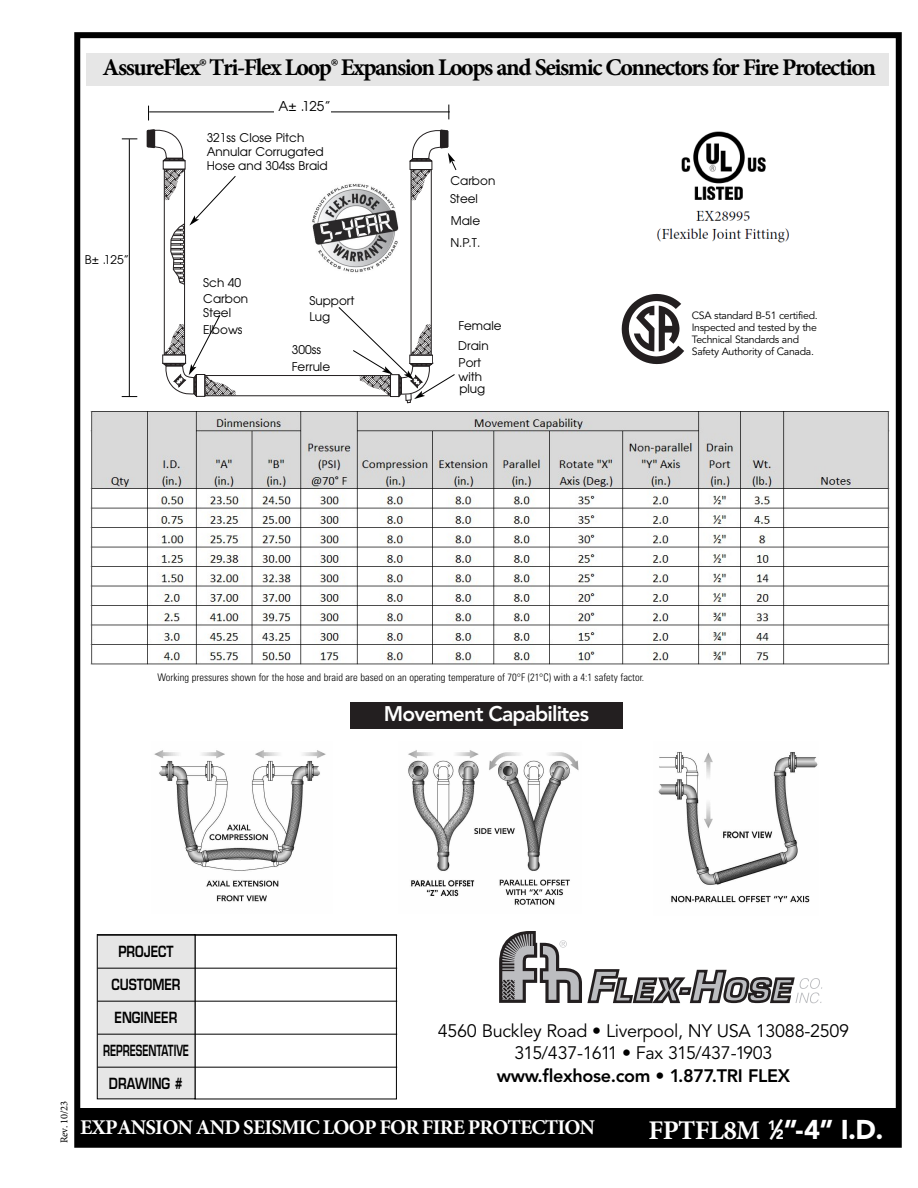
<style>
.page{position:relative;width:918px;height:1188px;background:#fff}
.page>*{position:absolute;margin:0;border:0;box-sizing:border-box;transform-origin:0 0}
.t1{font:900 27px "Avenir";color:#fff}
.t2{font:700 24px "Minion Pro";letter-spacing:-.06em;color:#000}
.t3{font:700 21px "Minion Pro";letter-spacing:-.04em;color:#fff}
.t4{font:800 21px "Avenir";letter-spacing:-.04em;color:#fff}
.t5{font:18px/22.5px "Avenir";letter-spacing:-.015em;color:#000;text-align:center}
.t6{font:800 18px "Avenir";letter-spacing:-.02em;color:#000}
.t7{font:600 15px "Eurostile";color:#000;scale:.8 1}
.t8{font:600 15px "Eurostile";color:#000;scale:.65 1}
.t9{font:13.5px "Avant Garde";color:#000}
.t10{font:12px/16.5px "Avant Garde";color:#000}
.t11{font:300 condensed 10.5px "Univers";color:#000}
.t12{font:10.5px/12px "Avenir";letter-spacing:-.03em;color:#000}
.t13{font:10.5px "Minion Pro";letter-spacing:-.03em;color:#000}
.s1{font-family:"Minion Pro";font-weight:700}
.s2{font-size:13.5px}
</style>
<div class="page">
<div style="left:74px;top:32px;width:828px;height:1116px;border:6px solid #000"></div>
<div style="left:75px;top:1108px;width:826px;height:36px;background:#000"></div>
<img style="left:166px;top:171px;width:17px;height:29px">
<div style="left:205px;top:375px;width:186px;height:21px;border:1px solid #231f20"></div>
<div style="left:164px;top:169px;width:21px;height:186px;border:1px solid #231f20"></div>
<div style="left:411px;top:169px;width:21px;height:186px;border:1px solid #231f20"></div>
<img style="left:221px;top:376px;width:15px;height:20px">
<img style="left:411px;top:171px;width:20px;height:29px">
<svg style="left:147px;top:129px;width:39px;height:32px"></svg>
<svg style="left:122px;top:139px;width:15px;height:1px"></svg>
<svg style="left:122px;top:396px;width:15px;height:1px"></svg>
<hr style="left:129px;top:139px;width:1px;height:258px;background:#000">
<svg style="left:148px;top:106px;width:1px;height:14px"></svg>
<svg style="left:449px;top:105px;width:1px;height:14px"></svg>
<hr style="left:149px;top:112px;width:301px;height:1px;background:#000">
<div style="left:275px;top:104px;width:56px;height:16px;background:#fff"></div>
<svg style="left:170px;top:175px;width:66px;height:110px"></svg>
<svg style="left:162px;top:315px;width:59px;height:82px"></svg>
<svg style="left:338px;top:307px;width:117px;height:96px"></svg>
<svg style="left:409px;top:129px;width:48px;height:42px"></svg>
<div style="left:195px;top:934px;width:202px;height:165px;border:1px solid #000"></div>
<div style="left:98px;top:935px;width:97px;height:163px;background:#e6e6e6"></div>
<div style="left:97px;top:934px;width:98px;height:165px;border:1px solid #000"></div>
<hr style="left:98px;top:935px;width:299px;height:1px;background:#000">
<hr style="left:98px;top:968px;width:299px;height:1px;background:#000">
<hr style="left:98px;top:1001px;width:299px;height:1px;background:#000">
<hr style="left:98px;top:1034px;width:299px;height:1px;background:#000">
<hr style="left:98px;top:1067px;width:299px;height:1px;background:#000">
<div style="left:86px;top:53px;width:803px;height:33px;background:#e6e6e6"></div>
<svg style="left:499px;top:931px;width:323px;height:72px"></svg>
<div style="left:350px;top:702px;width:273px;height:27px;background:#231f20"></div>
<img style="left:658px;top:752px;width:160px;height:151px">
<svg style="left:622px;top:294px;width:62px;height:70px"></svg>
<img style="left:154px;top:750px;width:172px;height:152px">
<img style="left:656px;top:131px;width:133px;height:112px">
<img style="left:408px;top:750px;width:171px;height:155px">
<img style="left:312px;top:183px;width:87px;height:90px">
<img style="left:91px;top:411px;width:798px;height:253px">
<h2 class="t2" style="left:102px;top:50px;width:775px">AssureFlex® Tri-Flex Loop® Expansion Loops and Seismic Connectors for Fire Protection</h2>
<p class="t10" style="left:85px;top:252px;width:46px">B± .125”</p>
<p class="t9" style="left:278px;top:98px;width:54px">A± .125”</p>
<p class="t10" style="left:207px;top:131px;width:123px;line-height:13.8px">321ss Close Pitch<br>Annular Corrugated<br>Hose and 304ss Braid</p>
<p class="t10" style="left:203px;top:274px;width:46px">Sch 40<br>Carbon</p>
<p class="t10" style="left:203px;top:305px;width:41px">Steel<br>Elbows</p>
<p class="t10" style="left:309px;top:292px;width:47px">Support<br>Lug</p>
<p class="t10" style="left:292px;top:342px;width:40px">300ss<br>Ferrule</p>
<p class="t10" style="left:450px;top:171px;width:47px;line-height:18.6px">Carbon<br>Steel</p>
<p class="t10" style="left:450px;top:210px;width:31px;line-height:22.4px">Male<br>N.P.T.</p>
<p class="t10" style="left:458px;top:315px;width:45px;line-height:20.5px">Female<br>Drain</p>
<p class="t10" style="left:458px;top:355px;width:25px;line-height:14.4px">Port with</p>
<p class="t10" style="left:459px;top:381px;width:27px">plug</p>
<p class="t12" style="left:692px;top:310px;width:127px">CSA standard B-51 certified.<br>Inspected and tested by the<br>Technical Standards and<br>Safety Authority of Canada.</p>
<p class="t11" style="left:157px;top:674px;width:488px">Working pressures shown for the hose and braid are based on an operating temperature of 70°F (21°C) with a 4:1 safety factor.</p>
<h3 class="t4" style="left:384px;top:705px;width:207px">Movement Capabilites</h3>
<p class="t13" style="left:57px;top:1143px;width:43px;rotate:-90deg">Rev. 10/23</p>
<p class="t7" style="left:118px;top:946px;width:71px">PROJECT</p>
<p class="t7" style="left:111px;top:979px;width:88px">CUSTOMER</p>
<p class="t7" style="left:115px;top:1012px;width:80px">ENGINEER</p>
<p class="t8" style="left:103px;top:1045px;width:134px">REPRESENTATIVE</p>
<p class="t7" style="left:109px;top:1078px;width:94px">DRAWING #</p>
<h3 class="t5" style="left:438px;top:1021px;width:413px">4560 Buckley Road • Liverpool, NY USA 13088-2509<br>315/437-1611 • Fax 315/437-1903</h3>
<h3 class="t6" style="left:497px;top:1068px;width:295px">www.flexhose.com • 1.877.TRI FLEX</h3>
<h3 class="t3" style="left:80px;top:1112px;width:516px">EXPANSION AND SEISMIC LOOP FOR FIRE PROTECTION</h3>
<h1 class="t1" style="left:648px;top:1119px;width:237px"><span class="s1">FPTFL8M</span> <sup>1</sup>⁄<span class="s2">2</span>”-4” I.D.</h1>
</div>
